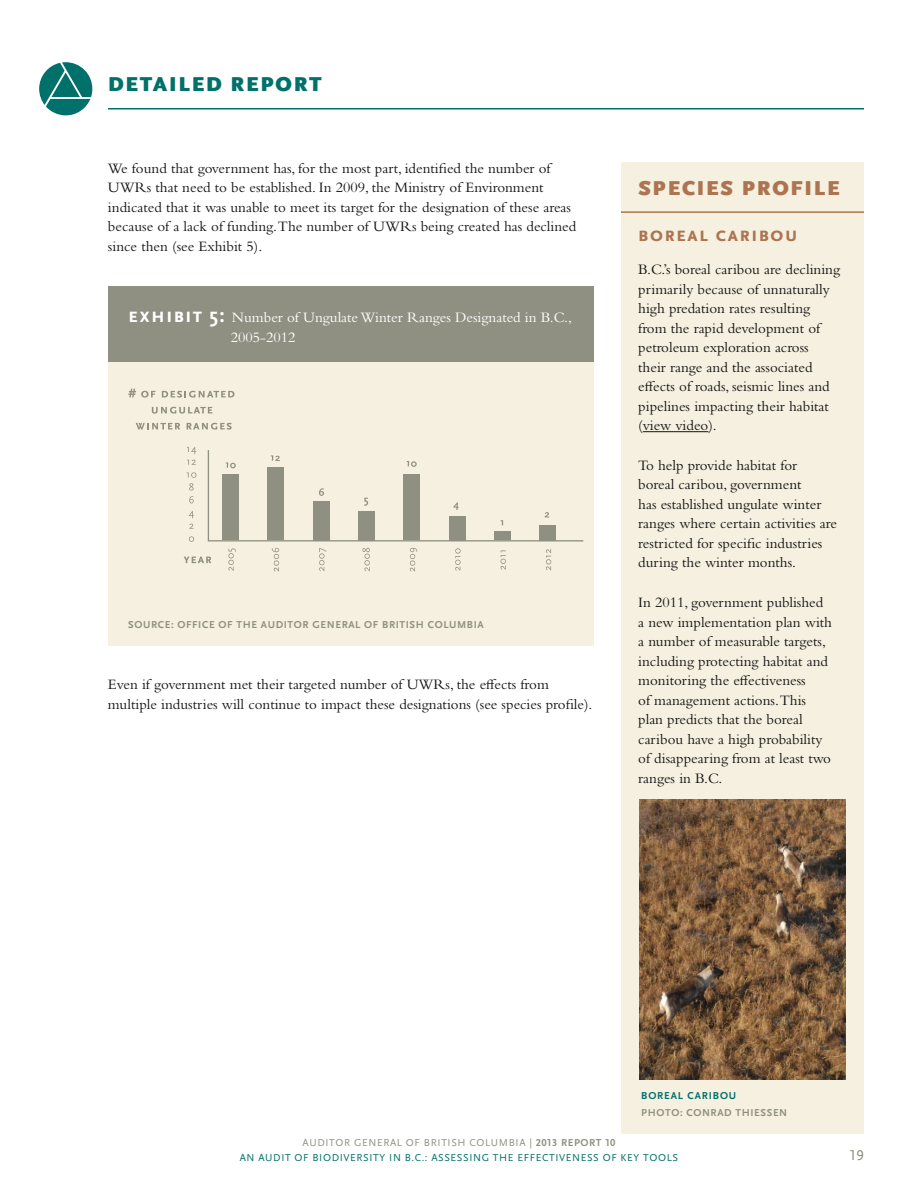
<style>
.page{position:relative;width:918px;height:1188px;background:#fff}
.page>*{position:absolute;margin:0;border:0;box-sizing:border-box;transform-origin:0 0}
.t1{font:900 21px "Scala Sans OT";letter-spacing:.085em;color:#00706b}
.t2{font:900 21px "Scala Sans OT";letter-spacing:.085em;color:#ac7451}
.t3{font:700 21px "Scala Sans OT";letter-spacing:.05em;color:#ac7451}
.t4{font:15px/19.5px "Bembo Std";color:#131413}
.t5{font:15px/19.5px "Bembo Std";color:#fff}
.t6{font:15px "Scala Sans OT";color:#909082}
.t7{font:10.5px/15px "Scala Sans OT";letter-spacing:.06em;color:#00706b;text-align:center}
.t8{font:700 10.5px "Scala Sans OT";letter-spacing:.06em;color:#909082}
.t9{font:700 10.5px "Scala Sans OT";letter-spacing:.085em;color:#00706b}
.s1{font-family:"Scala Sans OT";font-weight:700;font-size:21px}
.s2{color:#909082}
.s3{font-weight:700;color:#909082}
</style>
<div class="page">
<svg style="left:39px;top:62px;width:53px;height:53px"></svg>
<hr style="left:108px;top:108px;width:756px;height:2px;background:#00706b">
<div style="left:108px;top:362px;width:486px;height:283px;background:#f5f0df"></div>
<div style="left:108px;top:287px;width:486px;height:75px;background:#909082"></div>
<svg style="left:184px;top:557px;width:27px;height:6px"></svg>
<svg style="left:187px;top:447px;width:9px;height:7px"></svg>
<svg style="left:187px;top:460px;width:9px;height:5px"></svg>
<svg style="left:187px;top:472px;width:9px;height:31px"></svg>
<svg style="left:189px;top:511px;width:5px;height:7px"></svg>
<svg style="left:189px;top:524px;width:5px;height:5px"></svg>
<svg style="left:189px;top:536px;width:5px;height:6px"></svg>
<svg style="left:228px;top:548px;width:8px;height:23px"></svg>
<svg style="left:272px;top:548px;width:7px;height:24px"></svg>
<svg style="left:319px;top:548px;width:7px;height:23px"></svg>
<svg style="left:362px;top:548px;width:8px;height:23px"></svg>
<svg style="left:410px;top:548px;width:7px;height:24px"></svg>
<svg style="left:455px;top:548px;width:6px;height:23px"></svg>
<svg style="left:501px;top:550px;width:5px;height:20px"></svg>
<svg style="left:546px;top:549px;width:5px;height:21px"></svg>
<svg style="left:208px;top:450px;width:375px;height:91px"></svg>
<svg style="left:128px;top:389px;width:27px;height:9px"></svg>
<svg style="left:162px;top:391px;width:73px;height:7px"></svg>
<svg style="left:152px;top:407px;width:60px;height:7px"></svg>
<svg style="left:136px;top:423px;width:44px;height:7px"></svg>
<svg style="left:187px;top:423px;width:45px;height:7px"></svg>
<div style="left:621px;top:799px;width:243px;height:335px;background:#f5f0df"></div>
<div style="left:621px;top:162px;width:243px;height:638px;background:#f5f0df"></div>
<hr style="left:643px;top:431px;width:65px;height:1px;background:#131413">
<img style="left:640px;top:800px;width:205px;height:280px">
<hr style="left:621px;top:211px;width:243px;height:2px;background:#ac7451">
<h1 class="t1" style="left:108px;top:76px;width:215px">DETAILED REPORT</h1>
<p class="t4" style="left:108px;top:160px;width:470px">We found that government has, for the most part, identified the number of UWRs that need to be established. In 2009, the Ministry of Environment indicated that it was unable to meet its target for the designation of these areas because of a lack of funding.The number of UWRs being created has declined since then (see Exhibit 5).</p>
<p class="t5" style="left:231px;top:309px;width:343px;text-indent:-102px"><span class="s1">exhibit 5:</span> Number of Ungulate Winter Ranges Designated in B.C.,<br>2005-2012</p>
<p class="t8" style="left:128px;top:620px;width:357px">SOURCE: OFFICE OF THE AUDITOR GENERAL OF BRITISH COLUMBIA</p>
<p class="t4" style="left:108px;top:676px;width:486px">Even if government met their targeted number of UWRs, the effects from multiple industries will continue to impact these designations (see species profile).</p>
<h1 class="t2" style="left:638px;top:180px;width:203px">SPECIES PROFILE</h1>
<h1 class="t3" style="left:638px;top:226px;width:161px">boreal caribou</h1>
<p class="t4" style="left:638px;top:261px;width:203px">B.C.’s boreal caribou are declining primarily because of unnaturally high predation rates resulting from the rapid development of petroleum exploration across their range and the associated effects of roads, seismic lines and pipelines impacting their habitat (view video).</p>
<p class="t4" style="left:638px;top:457px;width:200px">To help provide habitat for boreal caribou, government<br>has established ungulate winter ranges where certain activities are restricted for specific industries during the winter months.</p>
<p class="t4" style="left:638px;top:594px;width:195px">In 2011, government published a new implementation plan with a number of measurable targets, including protecting habitat and monitoring the effectiveness<br>of management actions.This plan predicts that the boreal caribou have a high probability of disappearing from at least two ranges in B.C.</p>
<p class="t9" style="left:641px;top:1091px;width:96px">BOREAL CARIBOU</p>
<p class="t8" style="left:641px;top:1109px;width:147px">PHOTO: CONRAD THIESSEN</p>
<p class="t7" style="left:240px;top:1136px;width:440px"><span class="s2">AUDITOR GENERAL OF BRITISH COLUMBIA |</span> <span class="s3">2013 REPORT 10<br></span>AN AUDIT OF BIODIVERSITY IN B.C.: ASSESSING THE EFFECTIVENESS OF KEY TOOLS</p>
<p class="t6" style="left:850px;top:1149px;width:16px">19</p>
</div>
